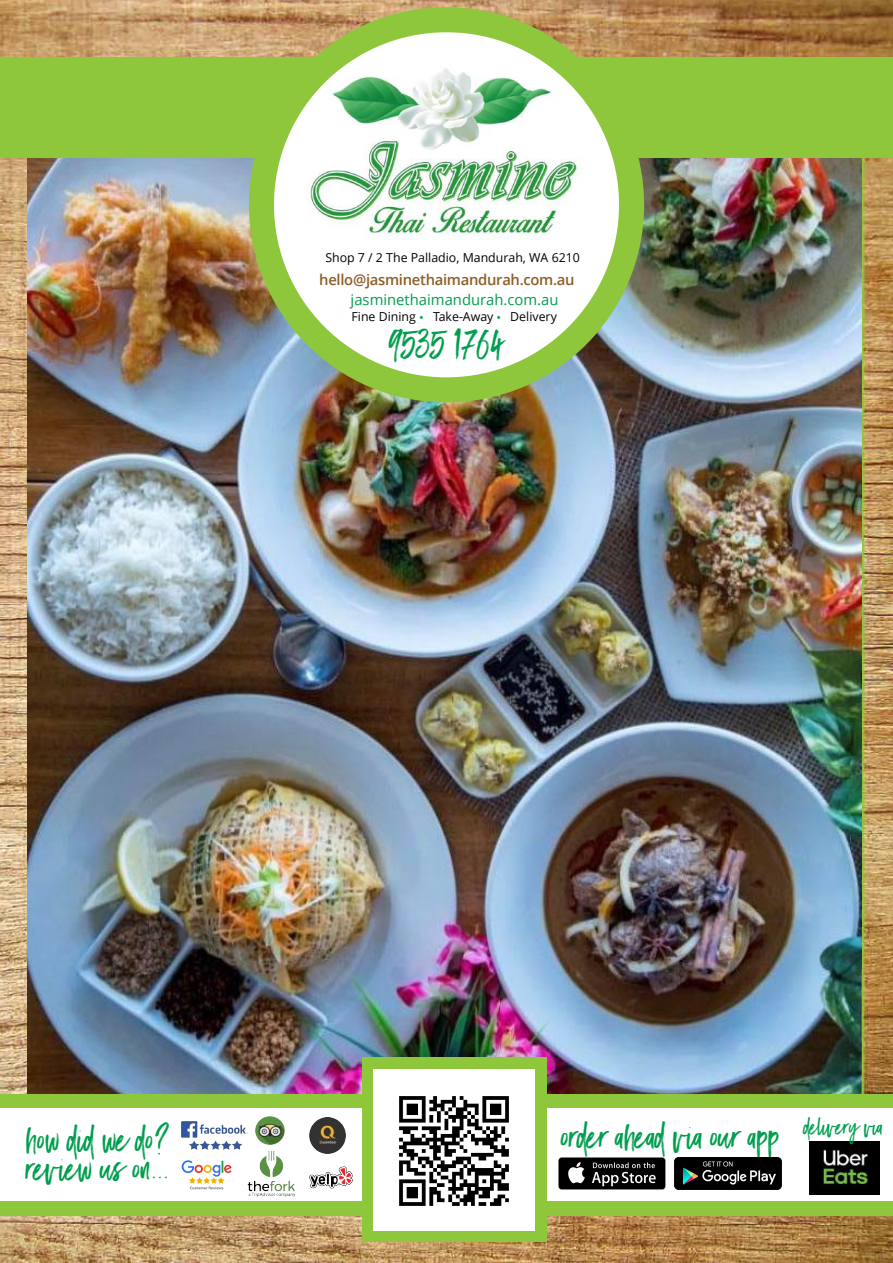
<style>
.page{position:relative;width:893px;height:1263px;background:#fff}
.page>*{position:absolute;margin:0;border:0;box-sizing:border-box;transform-origin:0 0}
.t1{font:35.85px "Black Diamond";color:#009e4e}
.t2{font:33.45px "Black Diamond";color:#009e4e}
.t3{font:33.15px/28.7px "Black Diamond";color:#009e4e}
.t4{font:600 14.85px "Open Sans";letter-spacing:-.02em;color:#8c5e28}
.t5{font:14.85px "Open Sans";color:#009e4e}
.t6{font:12.3px "Open Sans";color:#000}
.s1{color:#009e4e}
.s2{color:#009f4f}
</style>
<div class="page">
<img style="left:0;top:0;width:893px;height:1263px">
<img style="left:27px;top:158px;width:834px;height:936px">
<div style="left:0;top:57px;width:893px;height:101px;background:#8ec73c"></div>
<div style="left:249px;top:7px;width:395px;height:395px;background:#8ec73c;border-radius:50%"></div>
<div style="left:274px;top:32px;width:345px;height:345px;background:#fff;border-radius:50%"></div>
<img style="left:295px;top:55px;width:294px;height:184px">
<div style="left:0;top:1094px;width:893px;height:121px;background:#8ec73c"></div>
<div style="left:0;top:1108px;width:893px;height:93px;background:#fff"></div>
<div style="left:362px;top:1057px;width:185px;height:185px;background:#8ec73c"></div>
<div style="left:373px;top:1069px;width:162px;height:162px;background:#fff"></div>
<img style="left:399px;top:1096px;width:110px;height:110px">
<img style="left:309px;top:1166px;width:44px;height:23px">
<img style="left:181px;top:1160px;width:51px;height:30px">
<img style="left:247px;top:1151px;width:48px;height:45px">
<img style="left:256px;top:1116px;width:28px;height:28px">
<img style="left:309px;top:1117px;width:36px;height:36px">
<img style="left:182px;top:1121px;width:66px;height:28px">
<img style="left:559px;top:1158px;width:223px;height:32px">
<img style="left:810px;top:1142px;width:69px;height:52px">
<p class="t6" style="left:325px;top:249px;width:256px">Shop 7 / 2 The Palladio, Mandurah, WA 6210</p>
<p class="t5" style="left:351px;top:289px;width:209px">jasminethaimandurah.com.au</p>
<p class="t6" style="left:352px;top:308px;width:207px">Fine Dining <span class="s1">•</span> Take-Away <span class="s2">•</span> Delivery</p>
<h1 class="t1" style="left:387px;top:317px;width:119px">9535 1764</h1>
<p class="t4" style="left:319px;top:269px;width:257px">hello@jasminethaimandurah.com.au</p>
<h3 class="t3" style="left:26px;top:1123px;width:145px">how did we do? review us on...</h3>
<h2 class="t2" style="left:562px;top:1115px;width:323px">order ahead via our app <sup>delivery</sup> <sup>via</sup></h2>
</div>
